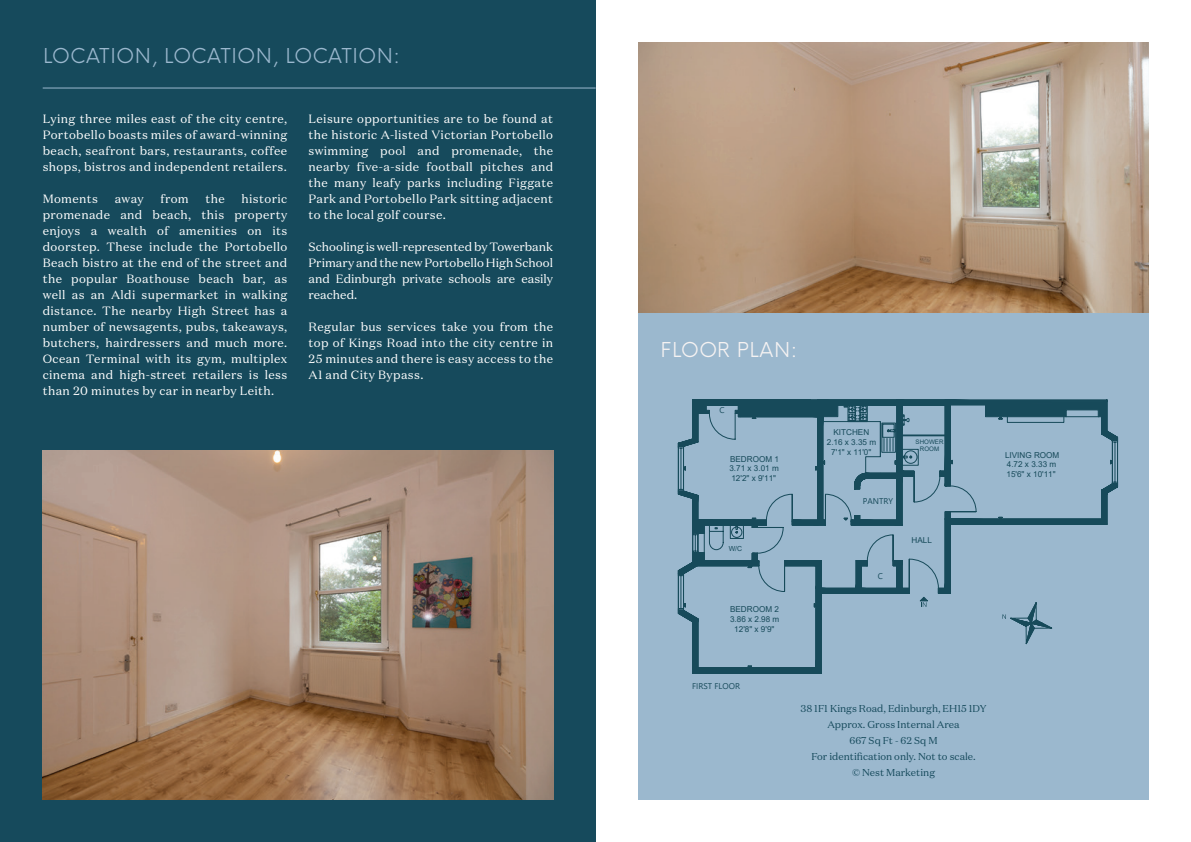
<style>
.page{position:relative;width:1191px;height:842px;background:#fff}
.page>*{position:absolute;margin:0;border:0;box-sizing:border-box;transform-origin:0 0}
.t1{font:20px "Coulters Neue Einstellung";letter-spacing:.01em;color:#9bb8ce}
.t2{font:20px "Coulters Neue Einstellung";letter-spacing:.01em;color:#f5f2f2}
.t3{font:12px/16px "Domaine Text";letter-spacing:.03em;color:#fff;text-align:justify}
.t4{font:10px/16px "Domaine Text";color:#164a5c;text-align:center}
.t5{font:8.3px "Segoe UI";color:#174a5a}
.t6{font:8.1px/9.7px "Arial";color:#174a5a;text-align:center}
.t7{font:6.9px "Arial";color:#174a5a}
.t8{font:6.2px/7.4px "Arial";color:#174a5a;text-align:center}
</style>
<div class="page">
<div style="left:0;top:0;width:595px;height:842px;background:#164a5c"></div>
<hr style="left:43px;top:88px;width:552px;height:1px;background:#9bb8ce">
<div style="left:638px;top:313px;width:510px;height:486px;background:#9bb8ce"></div>
<img style="left:638px;top:43px;width:510px;height:270px">
<img style="left:43px;top:451px;width:510px;height:348px">
<svg style="left:676px;top:261px;width:442px;height:413px"></svg>
<h1 class="t1" style="left:43px;top:38px;width:359px">LOCATION, LOCATION, LOCATION:</h1>
<p class="t3" style="left:43px;top:110px;width:246px">Lying three miles east of the city centre, Portobello boasts miles of award-winning beach, seafront bars, restaurants, coffee shops, bistros and independent retailers.</p>
<p class="t3" style="left:43px;top:190px;width:57px">Moments</p>
<p class="t3" style="left:115px;top:190px;width:30px">away</p>
<p class="t3" style="left:160px;top:190px;width:30px">from</p>
<p class="t3" style="left:205px;top:190px;width:21px">the</p>
<p class="t3" style="left:43px;top:190px;width:246px;text-indent:199px">historic promenade and beach, this property enjoys a wealth of amenities on its doorstep. These include the Portobello Beach bistro at the end of the street and the popular Boathouse beach bar, as well as an Aldi supermarket in walking distance. The nearby High Street has a number of newsagents, pubs, takeaways, butchers, hairdressers and much more.<br>Ocean Terminal with its gym, multiplex cinema and high-street retailers is less than 20 minutes by car in nearby Leith.</p>
<p class="t3" style="left:308px;top:110px;width:246px">Leisure opportunities are to be found at the historic A-listed Victorian Portobello swimming pool and promenade, the nearby five-a-side football pitches and the many leafy parks including Figgate Park and Portobello Park sitting adjacent to the local golf course.</p>
<p class="t3" style="left:308px;top:238px;width:246px">Schooling is well-represented by Towerbank Primary and the new Portobello High School and Edinburgh private schools are easily reached.</p>
<p class="t3" style="left:308px;top:318px;width:246px">Regular bus services take you from the top of Kings Road into the city centre in 25 minutes and there is easy access to the A1 and City Bypass.</p>
<h1 class="t2" style="left:660px;top:332px;width:139px">FLOOR PLAN:</h1>
<p class="t5" style="left:719px;top:402px;width:7px">C</p>
<p class="t6" style="left:729px;top:454px;width:51px;text-align:justify">BEDROOM 1<br>3.71 x 3.01 m 12'2" x 9'11"</p>
<p class="t7" style="left:728px;top:544px;width:15px">W/C</p>
<p class="t6" style="left:730px;top:605px;width:51px">BEDROOM 2<br>3.86 x 2.98 m<br>12'8" x 9'9"</p>
<p class="t6" style="left:826px;top:427px;width:51px">KITCHEN<br>2.16 x 3.35 m<br>7'1" x 11'0"</p>
<p class="t5" style="left:863px;top:493px;width:32px">PANTRY</p>
<p class="t5" style="left:878px;top:568px;width:7px">C</p>
<p class="t8" style="left:915px;top:438px;width:29px">SHOWER<br>ROOM</p>
<p class="t6" style="left:911px;top:536px;width:22px">HALL</p>
<p class="t6" style="left:1005px;top:450px;width:56px;text-align:left">LIVING ROOM<br>4.72 x 3.33 m<br>15'6" x 10'11"</p>
<p class="t5" style="left:692px;top:679px;width:49px">FIRST FLOOR</p>
<p class="t4" style="left:800px;top:701px;width:188px">38 1F1 Kings Road, Edinburgh, EH15 1DY<br>Approx. Gross Internal Area<br>667 Sq Ft - 62 Sq M<br>For identification only. Not to scale.<br>© Nest Marketing</p>
</div>
